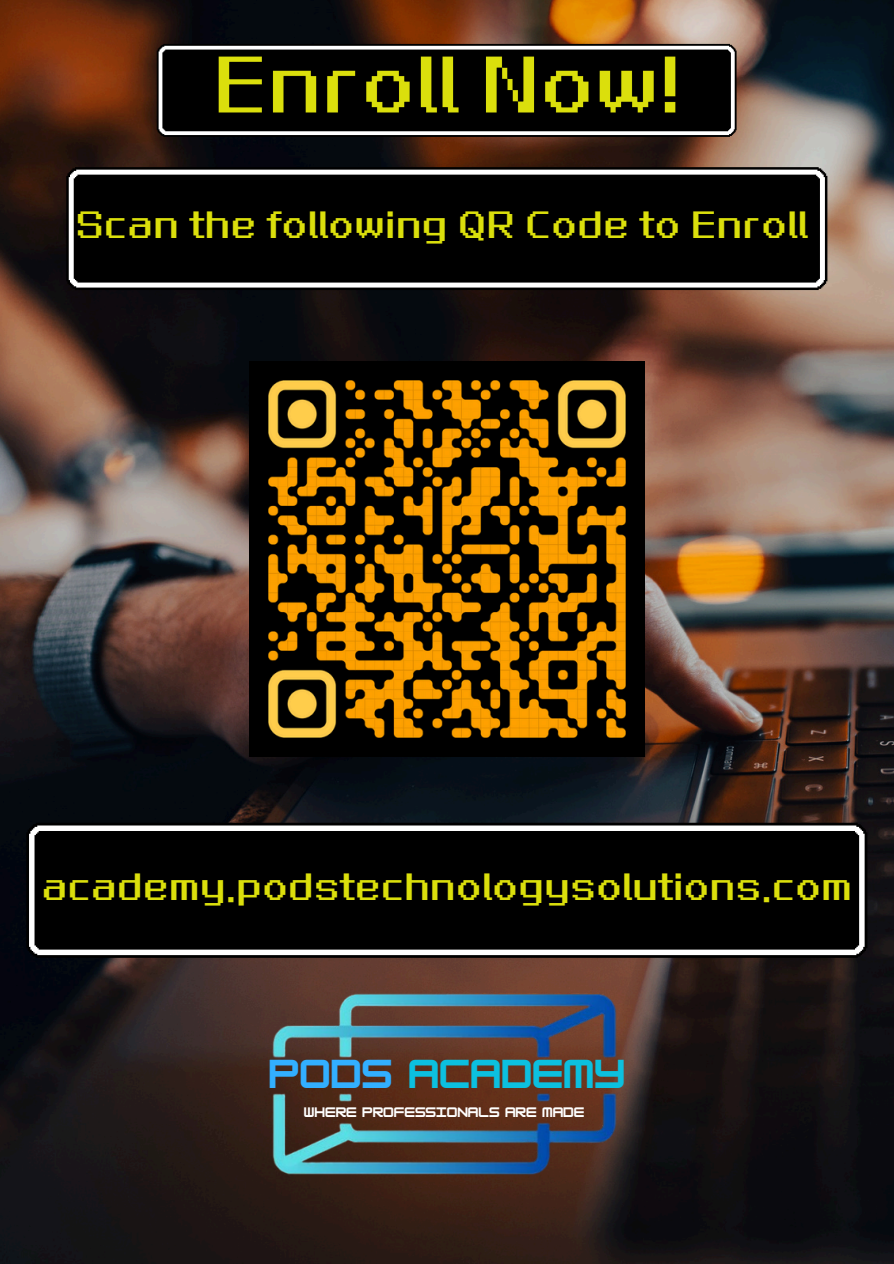
<style>
.page{position:relative;width:894px;height:1264px;background:#fff}
.page>*{position:absolute;margin:0;border:0;box-sizing:border-box;transform-origin:0 0}
.t1{font:37.05px "OT8 bit R";color:#dbdf0c}
.t2{font:700 35.25px "HK Modular";color:#0cc0df}
.t3{font:700 12px "HK Modular";color:#fff}
.s1{color:#32afff}
</style>
<div class="page">
<img style="left:0;top:0;width:893px;height:1263px">
<svg style="left:157px;top:44px;width:579px;height:93px;background:#141211"></svg>
<svg style="left:158px;top:46px;width:576px;height:89px;background:#282828"></svg>
<svg style="left:66px;top:167px;width:761px;height:123px;background:#2a2a29"></svg>
<svg style="left:69px;top:170px;width:755px;height:117px;background:#161616"></svg>
<img style="left:249px;top:361px;width:395px;height:395px">
<svg style="left:26px;top:822px;width:841px;height:135px;background:#0b0b0c"></svg>
<svg style="left:29px;top:825px;width:835px;height:130px;background:#161616"></svg>
<img style="left:198px;top:38px;width:498px;height:97px">
<img style="left:272px;top:912px;width:346px;height:347px">
<p class="t1" style="left:75px;top:209px;width:733px">Scan the following QR Code to Enroll</p>
<h3 class="t1" style="left:42px;top:870px;width:811px">academy.podstechnologysolutions.com</h3>
<p class="t2" style="left:268px;top:1052px;width:358px"><span class="s1">PODS</span> ACADEMY</p>
<h3 class="t3" style="left:304px;top:1105px;width:282px">WHERE PROFESSIONALS ARE MADE</h3>
</div>
